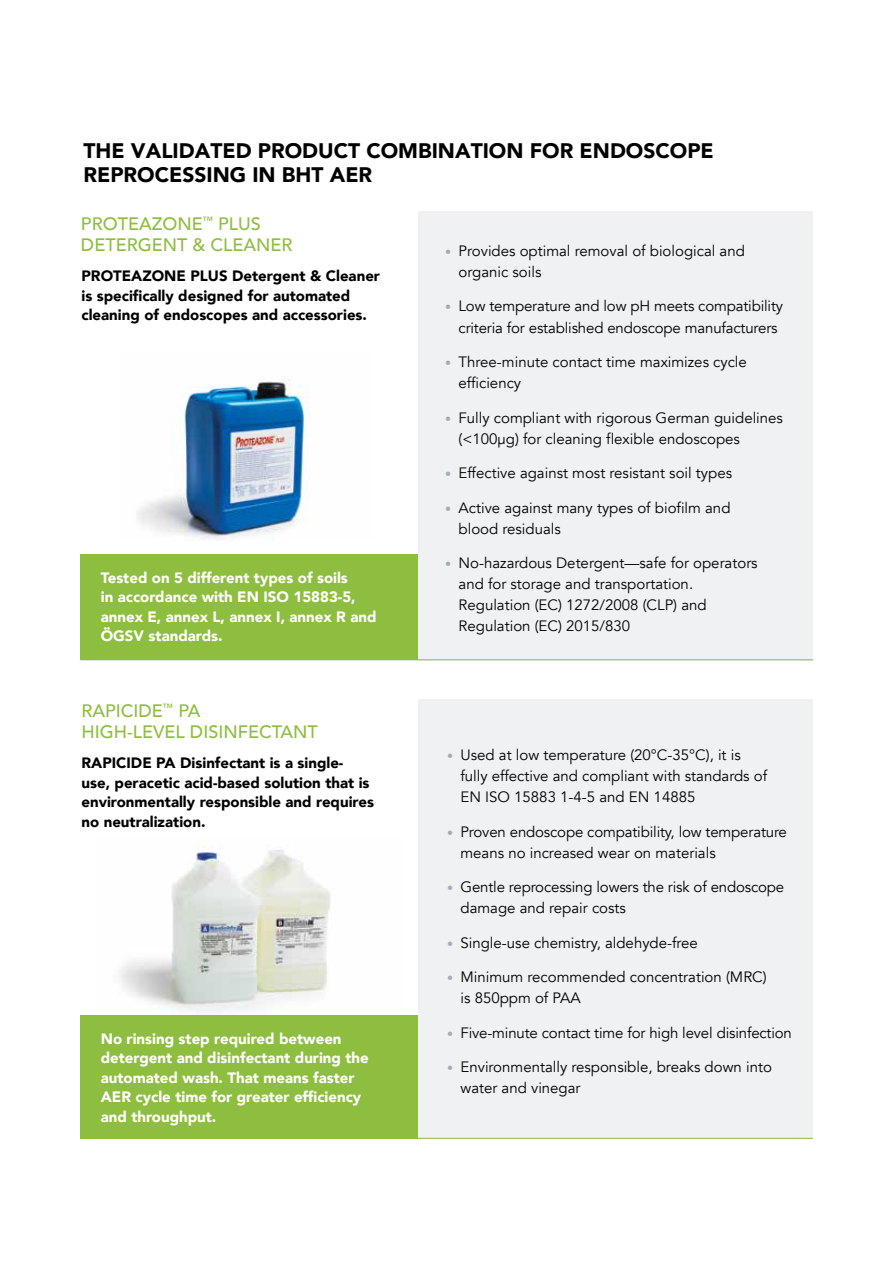
<style>
.page{position:relative;width:894px;height:1261px;background:#fff}
.page>*{position:absolute;margin:0;border:0;box-sizing:border-box;transform-origin:0 0}
.t1{font:900 21px/24px "Avenir";color:#000}
.t2{font:500 18px/21px "Avenir";color:#8ebe3f}
.t3{font:15px/21px "Avenir";color:#000}
.t4{font:900 15px/19.5px "Avenir";color:#fff}
.t5{font:900 15px/19.5px "Avenir";color:#000}
.s1{font-size:12px;color:#a2acb4}
</style>
<div class="page">
<div style="left:418px;top:699px;width:394px;height:439px;background:#eff1f2"></div>
<div style="left:418px;top:212px;width:394px;height:449px;background:#eff1f2"></div>
<img style="left:137px;top:377px;width:172px;height:163px">
<img style="left:119px;top:847px;width:212px;height:165px">
<hr style="left:81px;top:659px;width:731px;height:1px;background:#8ebe3f">
<hr style="left:80px;top:1137px;width:732px;height:1px;background:#8ebe3f">
<div style="left:80px;top:554px;width:338px;height:106px;background:#8ebe3f"></div>
<div style="left:80px;top:1015px;width:338px;height:123px;background:#8ebe3f"></div>
<h1 class="t1" style="left:83px;top:138px;width:631px">THE VALIDATED PRODUCT COMBINATION FOR ENDOSCOPE<br>REPROCESSING IN BHT AER</h1>
<p class="t2" style="left:81px;top:212px;width:213px">PROTEAZONE<sup>™</sup> PLUS<br>DETERGENT &amp; CLEANER</p>
<p class="t5" style="left:81px;top:265px;width:300px">PROTEAZONE PLUS Detergent &amp; Cleaner is specifically designed for automated cleaning of endoscopes and accessories.</p>
<p class="t4" style="left:101px;top:567px;width:277px">Tested on 5 different types of soils<br>in accordance with EN ISO 15883-5, annex E, annex L, annex I, annex R and<br>ÖGSV standards.</p>
<p class="t2" style="left:81px;top:699px;width:238px">RAPICIDE<sup>™</sup> PA<br>HIGH-LEVEL DISINFECTANT</p>
<p class="t5" style="left:81px;top:752px;width:294px">RAPICIDE PA Disinfectant is a single&shy;use, peracetic acid-based solution that is environmentally responsible and requires no neutralization.</p>
<p class="t4" style="left:101px;top:1028px;width:269px">No rinsing step required between detergent and disinfectant during the automated wash. That means faster<br>AER cycle time for greater efficiency and throughput.</p>
<p class="t3" style="left:458px;top:240px;width:288px;text-indent:-14px"><span class="s1">•</span> Provides optimal removal of biological and organic soils</p>
<p class="t3" style="left:445px;top:296px;width:339px;text-align:center"><span class="s1">•</span> Low temperature and low pH meets compatibility criteria for established endoscope manufacturers</p>
<p class="t3" style="left:458px;top:351px;width:290px;text-indent:-14px"><span class="s1">•</span> Three-minute contact time maximizes cycle efficiency</p>
<p class="t3" style="left:458px;top:407px;width:326px;text-indent:-14px"><span class="s1">•</span> Fully compliant with rigorous German guidelines (&lt;100µg) for cleaning flexible endoscopes</p>
<p class="t3" style="left:445px;top:462px;width:288px"><span class="s1">•</span> Effective against most resistant soil types</p>
<p class="t3" style="left:458px;top:497px;width:273px;text-indent:-14px"><span class="s1">•</span> Active against many types of biofilm and blood residuals</p>
<p class="t3" style="left:458px;top:552px;width:300px;text-indent:-14px"><span class="s1">•</span> No-hazardous Detergent—safe for operators and for storage and transportation.<br>Regulation (EC) 1272/2008 (CLP) and Regulation (EC) 2015/830</p>
<p class="t3" style="left:460px;top:744px;width:308px;text-indent:-14px"><span class="s1">•</span> Used at low temperature (20°C-35°C), it is fully effective and compliant with standards of<br>EN ISO 15883 1-4-5 and EN 14885</p>
<p class="t3" style="left:460px;top:821px;width:328px;text-indent:-14px"><span class="s1">•</span> Proven endoscope compatibility, low temperature means no increased wear on materials</p>
<p class="t3" style="left:460px;top:876px;width:325px;text-indent:-14px"><span class="s1">•</span> Gentle reprocessing lowers the risk of endoscope damage and repair costs</p>
<p class="t3" style="left:447px;top:932px;width:252px"><span class="s1">•</span> Single-use chemistry, aldehyde-free</p>
<p class="t3" style="left:460px;top:966px;width:307px;text-indent:-14px"><span class="s1">•</span> Minimum recommended concentration (MRC) is 850ppm of PAA</p>
<p class="t3" style="left:447px;top:1022px;width:346px"><span class="s1">•</span> Five-minute contact time for high level disinfection</p>
<p class="t3" style="left:460px;top:1056px;width:313px;text-indent:-14px"><span class="s1">•</span> Environmentally responsible, breaks down into water and vinegar</p>
</div>
